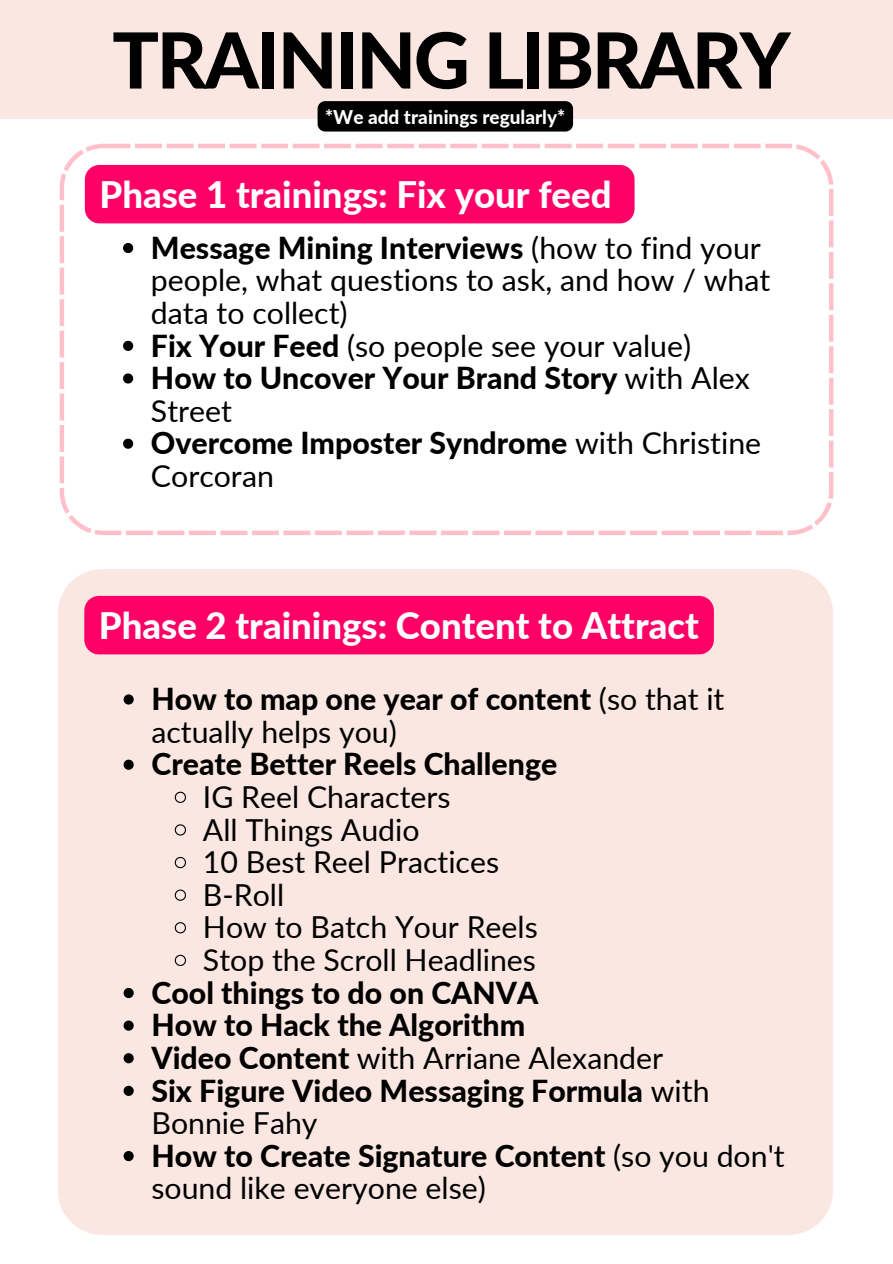
<style>
.page{position:relative;width:893px;height:1264px;background:#fff}
.page>*{position:absolute;margin:0;border:0;box-sizing:border-box;transform-origin:0 0}
.t1{font:800 77.25px "Lato";letter-spacing:-.03em;color:#000}
.t2{font:800 36.45px "Lato";color:#fff}
.t3{font:30.3px/32.5px "Lato";color:#000}
.t4{font:800 30.3px/32.5px "Lato";color:#000}
.t5{font:800 19.05px "Lato";color:#fff}
.s1{font-weight:800}
.s2{font-weight:400}
</style>
<div class="page">
<div style="left:0;top:0;width:892px;height:118px;background:#fbe7e1"></div>
<svg style="left:60px;top:144px;width:773px;height:391px"></svg>
<svg style="left:123px;top:243px;width:10px;height:10px"></svg>
<svg style="left:123px;top:341px;width:10px;height:10px"></svg>
<svg style="left:123px;top:373px;width:10px;height:10px"></svg>
<svg style="left:123px;top:438px;width:10px;height:11px"></svg>
<div style="left:85px;top:165px;width:549px;height:58px;background:#f06;border-radius:15px"></div>
<div style="left:58px;top:569px;width:775px;height:665px;background:#fbe7e1"></div>
<div style="left:84px;top:596px;width:629px;height:58px;background:#f06;border-radius:15px"></div>
<svg style="left:124px;top:694px;width:10px;height:10px"></svg>
<svg style="left:124px;top:759px;width:10px;height:10px"></svg>
<svg style="left:174px;top:791px;width:13px;height:12px"></svg>
<svg style="left:174px;top:823px;width:13px;height:13px"></svg>
<svg style="left:174px;top:856px;width:13px;height:13px"></svg>
<svg style="left:174px;top:888px;width:13px;height:13px"></svg>
<svg style="left:174px;top:921px;width:13px;height:13px"></svg>
<svg style="left:174px;top:954px;width:13px;height:12px"></svg>
<svg style="left:124px;top:987px;width:10px;height:11px"></svg>
<svg style="left:124px;top:1020px;width:10px;height:10px"></svg>
<svg style="left:124px;top:1053px;width:10px;height:10px"></svg>
<svg style="left:124px;top:1085px;width:10px;height:10px"></svg>
<svg style="left:124px;top:1150px;width:10px;height:11px"></svg>
<div style="left:317px;top:101px;width:256px;height:30px;background:#000;border-radius:8px"></div>
<h1 class="t1" style="left:112px;top:12px;width:679px">TRAINING LIBRARY</h1>
<p class="t5" style="left:325px;top:105px;width:241px">*We add trainings regularly*</p>
<p class="t2" style="left:99px;top:172px;width:513px">Phase 1 trainings: Fix your feed</p>
<p class="t3" style="left:151px;top:231px;width:621px"><span class="s1">Message Mining Interviews</span> (how to find your people, what questions to ask, and how / what data to collect)<br><span class="s1">Fix Your Feed</span> (so people see your value)<br><span class="s1">How to Uncover Your Brand Story</span> with Alex<br>Street<br><span class="s1">Overcome Imposter Syndrome</span> with Christine<br>Corcoran</p>
<p class="t2" style="left:99px;top:603px;width:601px">Phase 2 trainings: Content to Attract</p>
<p class="t3" style="left:151px;top:682px;width:574px"><span class="s1">How to map one year of content</span> (so that it actually helps you)</p>
<p class="t4" style="left:151px;top:747px;width:407px">Create Better Reels Challenge</p>
<p class="t3" style="left:203px;top:780px;width:336px">IG Reel Characters<br>All Things Audio<br>10 Best Reel Practices<br>B-Roll<br>How to Batch Your Reels<br>Stop the Scroll Headlines</p>
<p class="t4" style="left:151px;top:975px;width:634px">Cool things to do on CANVA<br>How to Hack the Algorithm<br>Video Content <span class="s2">with Arriane Alexander<br></span>Six Figure Video Messaging Formula <span class="s2">with<br>Bonnie Fahy<br></span>How to Create Signature Content <span class="s2">(so you don't sound like everyone else)</span></p>
</div>
